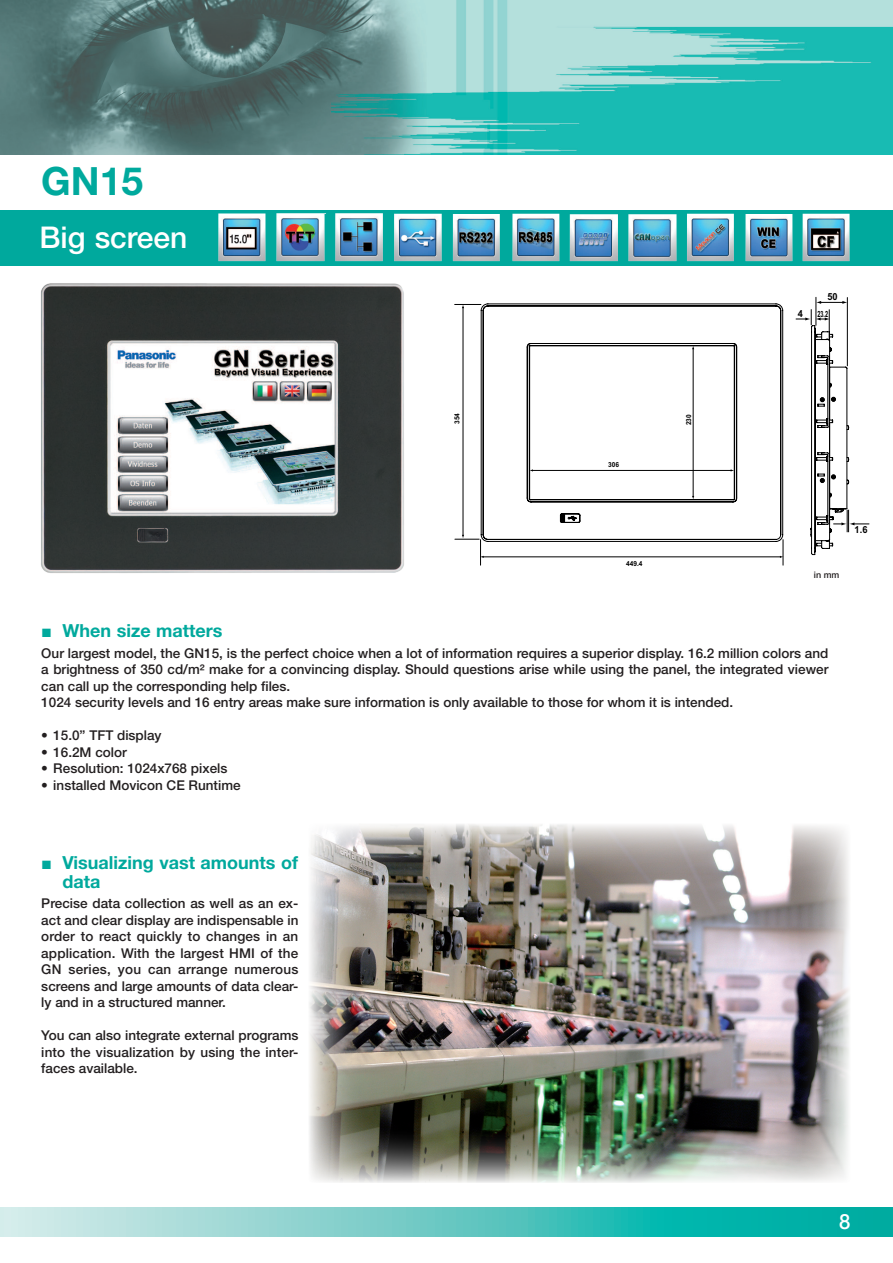
<style>
.page{position:relative;width:893px;height:1263px;background:#fff}
.page>*{position:absolute;margin:0;border:0;box-sizing:border-box;transform-origin:0 0}
.t1{font:700 39px "Helvetica Neue";color:#00a99d}
.t2{font:500 30px "Helvetica Neue";color:#fff}
.t3{font:500 21px "Helvetica Neue";color:#fff}
.t4{font:700 18px/18.8px "Helvetica Neue";color:#00a99d}
.t5{font:500 13.5px/16.5px "Helvetica Neue";color:#231f20;text-align:justify}
.t6{font:700 9.75px "Arial";color:#000;scale:.95 1}
.t7{font:500 9px "Helvetica Neue";color:#231f20}
.t8{font:700 8.55px "Arial";color:#000;scale:.65 1}
.t9{font:700 6.9px "Arial";color:#000;scale:.95 1}
.s1{font-family:"Arial"}
</style>
<div class="page">
<div style="left:0;top:210px;width:893px;height:56px;background:#00a99d"></div>
<img style="left:0;top:0;width:893px;height:155px">
<svg style="left:0;top:1207px;width:893px;height:30px;background:#5fc8c3"></svg>
<img style="left:40px;top:283px;width:538px;height:290px">
<img style="left:161px;top:213px;width:689px;height:90px">
<img style="left:309px;top:824px;width:541px;height:359px">
<hr style="left:463px;top:307px;width:1px;height:228px;background:#000">
<svg style="left:455px;top:304px;width:26px;height:4px"></svg>
<hr style="left:483px;top:557px;width:298px;height:1px;background:#000">
<svg style="left:780px;top:540px;width:4px;height:25px"></svg>
<svg style="left:455px;top:535px;width:29px;height:30px"></svg>
<svg style="left:481px;top:304px;width:302px;height:238px"></svg>
<svg style="left:796px;top:297px;width:73px;height:259px"></svg>
<h1 class="t1" style="left:41px;top:166px;width:103px">GN15</h1>
<h2 class="t2" style="left:39px;top:227px;width:150px">Big screen</h2>
<p class="t6" style="left:827px;top:291px;width:12px">50</p>
<p class="t6" style="left:798px;top:308px;width:7px">4</p>
<p class="t8" style="left:817px;top:309px;width:18px">23.2</p>
<p class="t9" style="left:453px;top:424px;width:13px;rotate:-90deg">354</p>
<p class="t9" style="left:685px;top:425px;width:13px;rotate:-90deg">230</p>
<p class="t9" style="left:608px;top:461px;width:13px">306</p>
<p class="t9" style="left:626px;top:559px;width:19px">449.4</p>
<p class="t7" style="left:814px;top:571px;width:27px">in mm</p>
<p class="t6" style="left:855px;top:524px;width:15px">1.6</p>
<h3 class="t4" style="left:41px;top:623px;width:183px"><span class="s1">■</span> When size matters</h3>
<p class="t5" style="left:41px;top:646px;width:789px;text-align:left">Our largest model, the GN15, is the perfect choice when a lot of information requires a superior display. 16.2 million colors and a brightness of 350 cd/m² make for a convincing display. Should questions arise while using the panel, the integrated viewer can call up the corresponding help files.<br>1024 security levels and 16 entry areas make sure information is only available to those for whom it is intended.</p>
<p class="t5" style="left:41px;top:727px;width:122px">•฀15.0” TFT display</p>
<p class="t5" style="left:41px;top:744px;width:87px">•฀16.2M color</p>
<p class="t5" style="left:41px;top:760px;width:188px">•฀Resolution: 1024x768 pixels</p>
<p class="t5" style="left:41px;top:777px;width:201px">•฀installed Movicon CE Runtime</p>
<h3 class="t4" style="left:63px;top:855px;width:237px;text-indent:-21px"><span class="s1">■</span> Visualizing vast amounts of data</h3>
<p class="t5" style="left:41px;top:896px;width:259px">Precise data collection as well as an ex&shy;act and clear display are indispensable in order to react quickly to changes in an application. With the largest HMI of the GN series, you can arrange numerous screens and large amounts of data clear&shy;ly and in a structured manner.</p>
<p class="t5" style="left:41px;top:1028px;width:259px">You can also integrate external programs into the visualization by using the inter&shy;faces available.</p>
<h3 class="t3" style="left:839px;top:1214px;width:13px">8</h3>
</div>
